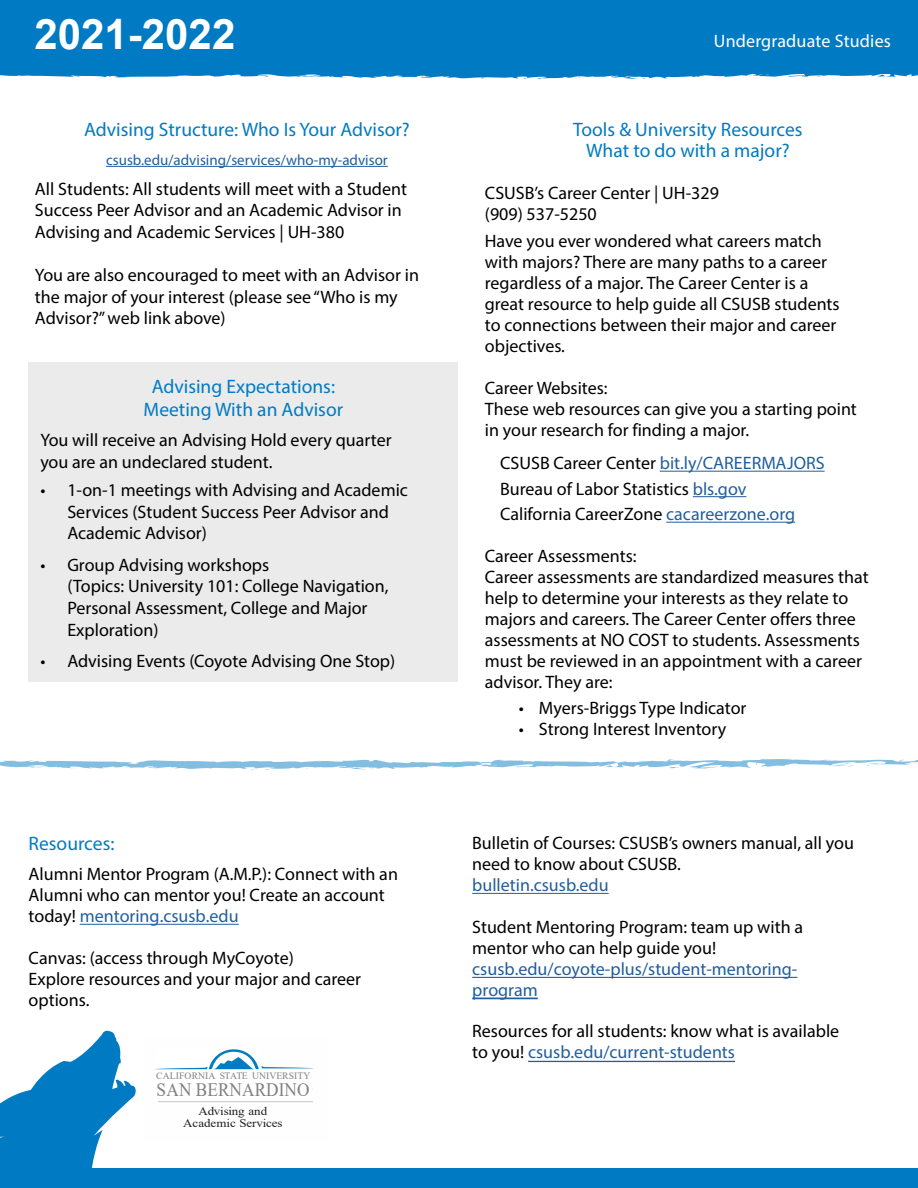
<style>
.page{position:relative;width:918px;height:1188px;background:#fff}
.page>*{position:absolute;margin:0;border:0;box-sizing:border-box;transform-origin:0 0}
.t1{font:700 42px "Arial";color:#fff}
.t2{font:19.5px/23.4px "Myriad Pro";color:#007bc3;text-align:center}
.t3{font:18.9px "Times New Roman";letter-spacing:.005em;color:#808084;scale:.91 1}
.t4{font:18px/21px "Myriad Pro";color:#000}
.t5{font:18px/21px "Myriad Pro";color:#215e9e}
.t6{font:18px "Myriad Pro";letter-spacing:.01em;color:#fff}
.t7{font:15px "Myriad Pro";color:#215e9e}
.t8{font:11.85px/11.7px "Times New Roman";letter-spacing:-.01em;color:#201c20;text-align:center;scale:1.1 1}
.t9{font:9.75px "Times New Roman";color:#808084}
.s1{color:#215e9e}
</style>
<div class="page">
<div style="left:0;top:0;width:918px;height:73px;background:#007bc3"></div>
<div style="left:0;top:1168px;width:918px;height:20px;background:#007bc3"></div>
<svg style="left:0;top:1031px;width:136px;height:137px"></svg>
<svg style="left:0;top:73px;width:918px;height:6px"></svg>
<div style="left:29px;top:362px;width:429px;height:320px;background:#ebebeb"></div>
<hr style="left:106px;top:166px;width:282px;height:1px;background:#215e9e">
<hr style="left:660px;top:471px;width:165px;height:1px;background:#215e9e">
<hr style="left:693px;top:496px;width:53px;height:1px;background:#215e9e">
<hr style="left:666px;top:522px;width:129px;height:1px;background:#215e9e">
<hr style="left:80px;top:924px;width:159px;height:1px;background:#215e9e">
<hr style="left:528px;top:1061px;width:207px;height:1px;background:#215e9e">
<hr style="left:472px;top:998px;width:66px;height:1px;background:#215e9e">
<hr style="left:472px;top:977px;width:325px;height:1px;background:#215e9e">
<hr style="left:472px;top:893px;width:137px;height:1px;background:#215e9e">
<svg style="left:0;top:759px;width:918px;height:11px"></svg>
<img style="left:155px;top:1049px;width:159px;height:54px">
<img style="left:156px;top:1050px;width:102px;height:20px">
<h1 class="t1" style="left:35px;top:5px;width:202px">2021-2022</h1>
<p class="t2" style="left:84px;top:118px;width:327px">Advising Structure: Who Is Your Advisor?</p>
<p class="t7" style="left:106px;top:151px;width:283px">csusb.edu/advising/services/who-my-advisor</p>
<p class="t4" style="left:35px;top:178px;width:374px;line-height:21.6px">All Students: All students will meet with a Student<br>Success Peer Advisor and an Academic Advisor in<br>Advising and Academic Services | UH-380</p>
<p class="t4" style="left:35px;top:264px;width:386px;line-height:21.6px">You are also encouraged to meet with an Advisor in the major of your interest (please see “Who is my<br>Advisor?” web link above)</p>
<p class="t2" style="left:144px;top:374px;width:201px">Advising Expectations:<br>Meeting With an Advisor</p>
<p class="t4" style="left:40px;top:429px;width:353px;line-height:21.6px">You will receive an Advising Hold every quarter you are an undeclared student.</p>
<p class="t4" style="left:67px;top:479px;width:342px;line-height:21.6px;text-indent:-27px">• 1-on-1 meetings with Advising and Academic<br>Services (Student Success Peer Advisor and<br>Academic Advisor)</p>
<p class="t4" style="left:67px;top:554px;width:323px;line-height:21.6px;text-indent:-27px">• Group Advising workshops<br>(Topics: University 101: College Navigation,<br>Personal Assessment, College and Major<br>Exploration)</p>
<p class="t4" style="left:40px;top:650px;width:356px">• Advising Events (Coyote Advising One Stop)</p>
<p class="t2" style="left:29px;top:831px;width:87px">Resources:</p>
<p class="t4" style="left:29px;top:863px;width:371px">Alumni Mentor Program (A.M.P.): Connect with an<br>Alumni who can mentor you! Create an account today! <span class="s1">mentoring.csusb.edu</span></p>
<p class="t4" style="left:29px;top:947px;width:334px">Canvas: (access through MyCoyote)<br>Explore resources and your major and career options.</p>
<p class="t9" style="left:156px;top:1069px;width:156px">CALIFORNIA STATE UNIVERSITY</p>
<p class="t3" style="left:157px;top:1076px;width:170px">SAN BERNARDINO</p>
<p class="t8" style="left:183px;top:1105px;width:92px">Advising and<br>Academic Services</p>
<p class="t6" style="left:714px;top:29px;width:179px">Undergraduate Studies</p>
<p class="t2" style="left:573px;top:119px;width:231px;line-height:21px">Tools &amp; University Resources<br>What to do with a major?</p>
<p class="t4" style="left:485px;top:183px;width:236px">CSUSB’s Career Center | UH-329 (909) 537-5250</p>
<p class="t4" style="left:485px;top:231px;width:356px">Have you ever wondered what careers match with majors? There are many paths to a career regardless of a major. The Career Center is a great resource to help guide all CSUSB students to connections between their major and career objectives.</p>
<p class="t4" style="left:485px;top:378px;width:373px">Career Websites:<br>These web resources can give you a starting point in your research for finding a major.</p>
<p class="t4" style="left:500px;top:450px;width:326px;line-height:25.5px">CSUSB Career Center <span class="s1">bit.ly/CAREERMAJORS<br></span>Bureau of Labor Statistics <span class="s1">bls.gov<br></span>California CareerZone <span class="s1">cacareerzone.org</span></p>
<p class="t4" style="left:485px;top:546px;width:385px">Career Assessments:<br>Career assessments are standardized measures that help to determine your interests as they relate to majors and careers. The Career Center offers three assessments at NO COST to students. Assessments must be reviewed in an appointment with a career advisor. They are:</p>
<p class="t4" style="left:519px;top:697px;width:229px">• Myers-Briggs Type Indicator</p>
<p class="t4" style="left:519px;top:718px;width:209px">• Strong Interest Inventory</p>
<p class="t4" style="left:472px;top:832px;width:383px">Bulletin of Courses: CSUSB’s owners manual, all you need to know about CSUSB.</p>
<p class="t5" style="left:472px;top:874px;width:138px">bulletin.csusb.edu</p>
<p class="t4" style="left:472px;top:916px;width:332px">Student Mentoring Program: team up with a mentor who can help guide you!</p>
<p class="t5" style="left:472px;top:958px;width:327px">csusb.edu/coyote-plus/student-mentoring&shy;program</p>
<p class="t4" style="left:472px;top:1020px;width:369px">Resources for all students: know what is available to you! <span class="s1">csusb.edu/current-students</span></p>
</div>
